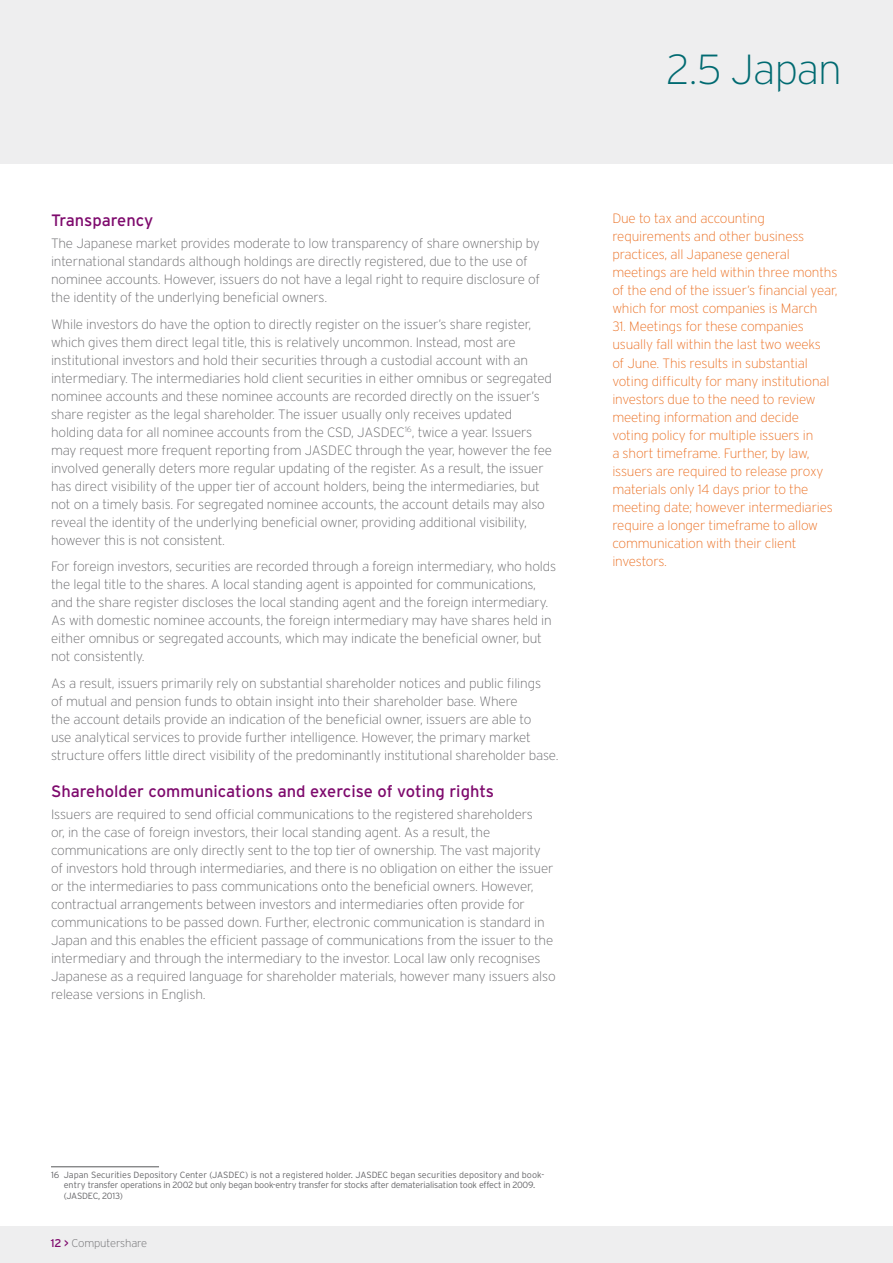
<style>
.page{position:relative;width:893px;height:1263px;background:#fff}
.page>*{position:absolute;margin:0;border:0;box-sizing:border-box;transform-origin:0 0}
._03_Page_Heading{font:200 42px "Interstate";letter-spacing:-.02em;color:#006a71}
._05_Subheading_lvl2{font:16.5px "Interstate";color:#7e0a6d}
._07_Body_copy{font:200 13.5px/18px "Interstate";letter-spacing:-.01em;color:#67676a}
._12_Pull-out_quote{font:200 13.5px/18px "Interstate";letter-spacing:-.01em;color:#ea6d1f}
.t1{font:200 11.25px "Interstate";letter-spacing:-.01em;color:#67676a}
._11_Footnote{font:300 9px/10.8px "Interstate";letter-spacing:-.025em;color:#67676a}
.s1{font-weight:400;color:#7e0a6d}
</style>
<div class="page">
<div style="left:0;top:0;width:893px;height:164px;background:#eeeeef"></div>
<div style="left:0;top:1226px;width:893px;height:37px;background:#eeeeef"></div>
<hr style="left:51px;top:1166px;width:108px;height:1px;background:#57585a">
<p class="_05_Subheading_lvl2" style="left:51px;top:211px;width:104px">Transparency</p>
<p class="_07_Body_copy" style="left:51px;top:234px;width:490px">The Japanese market provides moderate to low transparency of share ownership by international standards although holdings are directly registered, due to the use of nominee accounts. However, issuers do not have a legal right to require disclosure of the identity of the underlying beneficial owners.</p>
<p class="_07_Body_copy" style="left:51px;top:315px;width:503px">While investors do have the option to directly register on the issuer’s share register, which gives them direct legal title, this is relatively uncommon. Instead, most are institutional investors and hold their securities through a custodial account with an intermediary. The intermediaries hold client securities in either omnibus or segregated nominee accounts and these nominee accounts are recorded directly on the issuer’s share register as the legal shareholder. The issuer usually only receives updated holding data for all nominee accounts from the CSD, JASDEC<sup>16</sup>, twice a year. Issuers may request more frequent reporting from JASDEC through the year, however the fee involved generally deters more regular updating of the register. As a result, the issuer has direct visibility of the upper tier of account holders, being the intermediaries, but not on a timely basis. For segregated nominee accounts, the account details may also reveal the identity of the underlying beneficial owner, providing additional visibility, however this is not consistent.</p>
<p class="_07_Body_copy" style="left:51px;top:557px;width:507px">For foreign investors, securities are recorded through a foreign intermediary, who holds the legal title to the shares. A local standing agent is appointed for communications, and the share register discloses the local standing agent and the foreign intermediary.<br>As with domestic nominee accounts, the foreign intermediary may have shares held in either omnibus or segregated accounts, which may indicate the beneficial owner, but not consistently.</p>
<p class="_07_Body_copy" style="left:51px;top:674px;width:509px">As a result, issuers primarily rely on substantial shareholder notices and public filings<br>of mutual and pension funds to obtain insight into their shareholder base. Where<br>the account details provide an indication of the beneficial owner, issuers are able to<br>use analytical services to provide further intelligence. However, the primary market structure offers little direct visibility of the predominantly institutional shareholder base.</p>
<p class="_05_Subheading_lvl2" style="left:51px;top:781px;width:445px">Shareholder communications and exercise of voting rights</p>
<p class="_07_Body_copy" style="left:51px;top:805px;width:506px">Issuers are required to send official communications to the registered shareholders<br>or, in the case of foreign investors, their local standing agent. As a result, the communications are only directly sent to the top tier of ownership. The vast majority of investors hold through intermediaries, and there is no obligation on either the issuer or the intermediaries to pass communications onto the beneficial owners. However, contractual arrangements between investors and intermediaries often provide for communications to be passed down. Further, electronic communication is standard in Japan and this enables the efficient passage of communications from the issuer to the intermediary and through the intermediary to the investor. Local law only recognises Japanese as a required language for shareholder materials, however many issuers also release versions in English.</p>
<p class="_03_Page_Heading" style="left:666px;top:46px;width:177px">2.5 Japan</p>
<p class="_12_Pull-out_quote" style="left:612px;top:210px;width:227px">Due to tax and accounting requirements and other business practices, all Japanese general meetings are held within three months of the end of the issuer’s financial year, which for most companies is March</p>
<p class="_12_Pull-out_quote" style="left:612px;top:318px;width:222px">31. Meetings for these companies usually fall within the last two weeks of June. This results in substantial voting difficulty for many institutional investors due to the need to review meeting information and decide voting policy for multiple issuers in<br>a short timeframe. Further, by law, issuers are required to release proxy materials only 14 days prior to the meeting date; however intermediaries require a longer timeframe to allow communication with their client investors.</p>
<p class="_11_Footnote" style="left:64px;top:1169px;width:482px;text-indent:-13px">16 Japan Securities Depository Center (JASDEC) is not a registered holder. JASDEC began securities depository and book&shy;entry transfer operations in 2002 but only began book-entry transfer for stocks after dematerialisation took effect in 2009. (JASDEC, 2013)</p>
<p class="t1" style="left:51px;top:1237px;width:98px"><span class="s1">12 &gt;</span> Computershare</p>
</div>
